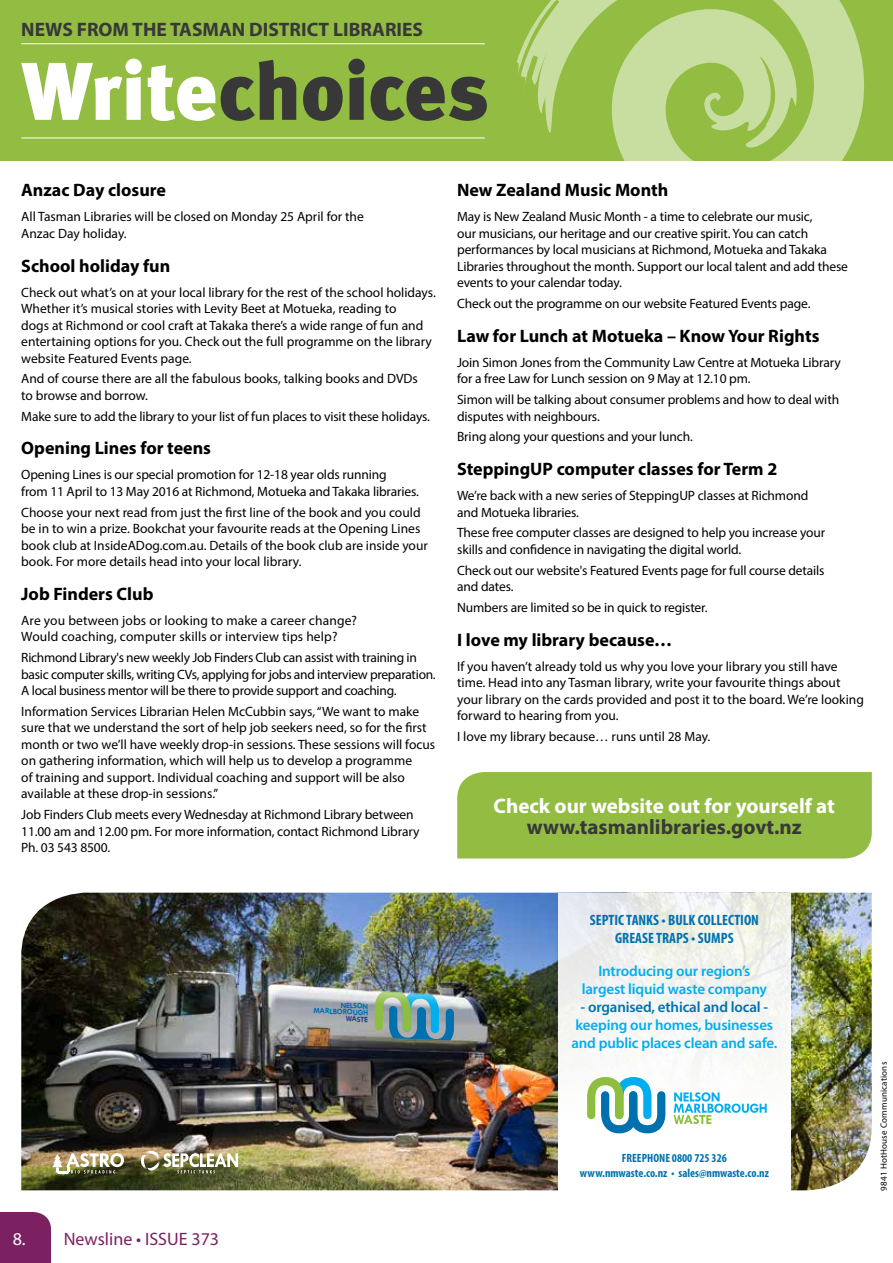
<style>
.page{position:relative;width:893px;height:1263px;background:#fff}
.page>*{position:absolute;margin:0;border:0;box-sizing:border-box;transform-origin:0 0}
.t1{font:900 81.6px "Meta Plus";color:#383839}
.t2{font:700 21px "Myriad Pro";color:#fff}
.t3{font:700 21px "Myriad Pro";color:#383839}
.t4{font:700 19.5px "Myriad Pro";color:#383839}
.t5{font:700 18px "Myriad Pro";color:#000}
.t6{font:18px "Myriad Pro";color:#7b2162}
.t7{font:600 15px/18px "Myriad Pro";letter-spacing:-.01em;color:#00aeef;text-align:center}
.t8{font:700 condensed 15px/18px "Myriad Pro";color:#0071ae;text-align:center}
.t9{font:600 15px "Myriad Pro";letter-spacing:-.01em;color:#0071ae}
.t10{font:13.5px/16.5px "Myriad Pro";letter-spacing:-.01em;color:#000}
.t11{font:13.5px/16.5px "Myriad Pro";letter-spacing:.01em;color:#000}
.t12{font:700 condensed 12px/14.4px "Myriad Pro";color:#0071ae;text-align:center}
.t13{font:9px "Myriad Pro";letter-spacing:.02em;color:#000}
.t14{font:700 8.1px/6.6px "Tw Cen";color:#0071ae;text-align:right}
.t15{font:700 8.1px "Tw Cen";color:#25408f}
.s1{color:#fff}
</style>
<div class="page">
<div style="left:0;top:1212px;width:51px;height:51px;background:#7b2162"></div>
<img style="left:21px;top:893px;width:478px;height:297px">
<img style="left:499px;top:893px;width:373px;height:297px">
<img style="left:371px;top:989px;width:87px;height:53px">
<div style="left:558px;top:893px;width:232px;height:297px;background:linear-gradient(to bottom,#ebede9,#fff)"></div>
<svg style="left:583px;top:1073px;width:184px;height:64px"></svg>
<svg style="left:52px;top:1153px;width:72px;height:20px"></svg>
<img style="left:141px;top:1150px;width:97px;height:23px">
<div style="left:0;top:0;width:893px;height:160px;background:#93bc43"></div>
<hr style="left:21px;top:138px;width:464px;height:1px;background:#fff">
<hr style="left:21px;top:43px;width:464px;height:1px;background:#fff">
<svg style="left:517px;top:0;width:351px;height:161px;fill:#c8dda0"></svg>
<div style="left:457px;top:772px;width:415px;height:86px;background:#93bc43"></div>
<h3 class="t4" style="left:21px;top:17px;width:403px">NEWS FROM THE TASMAN DISTRICT LIBRARIES</h3>
<h1 class="t1" style="left:21px;top:44px;width:468px"><span class="s1">Write</span>choices</h1>
<h3 class="t5" style="left:21px;top:179px;width:146px">Anzac Day closure</h3>
<p class="t10" style="left:21px;top:208px;width:344px">All Tasman Libraries will be closed on Monday 25 April for the<br>Anzac Day holiday.</p>
<h3 class="t5" style="left:21px;top:254px;width:150px">School holiday fun</h3>
<p class="t10" style="left:21px;top:284px;width:416px">Check out what’s on at your local library for the rest of the school holidays.<br>Whether it’s musical stories with Levity Beet at Motueka, reading to<br>dogs at Richmond or cool craft at Takaka there’s a wide range of fun and entertaining options for you. Check out the full programme on the library website Featured Events page.</p>
<p class="t10" style="left:21px;top:370px;width:398px">And of course there are all the fabulous books, talking books and DVDs to browse and borrow.</p>
<p class="t10" style="left:21px;top:408px;width:410px">Make sure to add the library to your list of fun places to visit these holidays.</p>
<h3 class="t5" style="left:21px;top:437px;width:191px">Opening Lines for teens</h3>
<p class="t10" style="left:21px;top:466px;width:399px">Opening Lines is our special promotion for 12-18 year olds running<br>from 11 April to 13 May 2016 at Richmond, Motueka and Takaka libraries.</p>
<p class="t10" style="left:21px;top:504px;width:408px">Choose your next read from just the first line of the book and you could be in to win a prize. Bookchat your favourite reads at the Opening Lines book club at InsideADog.com.au. Details of the book club are inside your book. For more details head into your local library.</p>
<h3 class="t5" style="left:21px;top:582px;width:134px">Job Finders Club</h3>
<p class="t11" style="left:21px;top:612px;width:337px">Are you between jobs or looking to make a career change?<br>Would coaching, computer skills or interview tips help?</p>
<p class="t10" style="left:21px;top:649px;width:416px">Richmond Library's new weekly Job Finders Club can assist with training in basic computer skills, writing CVs, applying for jobs and interview preparation.<br>A local business mentor will be there to provide support and coaching.</p>
<p class="t10" style="left:21px;top:703px;width:415px">Information Services Librarian Helen McCubbin says, “We want to make sure that we understand the sort of help job seekers need, so for the first month or two we’ll have weekly drop-in sessions. These sessions will focus on gathering information, which will help us to develop a programme<br>of training and support. Individual coaching and support will be also available at these drop-in sessions.”</p>
<p class="t10" style="left:21px;top:806px;width:400px">Job Finders Club meets every Wednesday at Richmond Library between<br>11.00 am and 12.00 pm. For more information, contact Richmond Library<br>Ph. 03 543 8500.</p>
<h3 class="t5" style="left:457px;top:179px;width:213px">New Zealand Music Month</h3>
<p class="t10" style="left:457px;top:208px;width:392px">May is New Zealand Music Month - a time to celebrate our music,<br>our musicians, our heritage and our creative spirit. You can catch performances by local musicians at Richmond, Motueka and Takaka Libraries throughout the month. Support our local talent and add these events to your calendar today.</p>
<p class="t10" style="left:457px;top:295px;width:355px">Check out the programme on our website Featured Events page.</p>
<h3 class="t5" style="left:457px;top:324px;width:364px">Law for Lunch at Motueka – Know Your Rights</h3>
<p class="t10" style="left:457px;top:354px;width:385px">Join Simon Jones from the Community Law Centre at Motueka Library for a free Law for Lunch session on 9 May at 12.10 pm.</p>
<p class="t10" style="left:457px;top:391px;width:384px">Simon will be talking about consumer problems and how to deal with disputes with neighbours.</p>
<p class="t10" style="left:457px;top:428px;width:237px">Bring along your questions and your lunch.</p>
<h3 class="t5" style="left:457px;top:457px;width:322px">SteppingUP computer classes for Term 2</h3>
<p class="t10" style="left:457px;top:487px;width:353px">We’re back with a new series of SteppingUP classes at Richmond and Motueka libraries.</p>
<p class="t10" style="left:457px;top:524px;width:370px">These free computer classes are designed to help you increase your skills and confidence in navigating the digital world.</p>
<p class="t10" style="left:457px;top:562px;width:369px">Check out our website's Featured Events page for full course details and dates.</p>
<p class="t10" style="left:457px;top:599px;width:252px">Numbers are limited so be in quick to register.</p>
<h3 class="t5" style="left:457px;top:628px;width:217px">I love my library because…</h3>
<p class="t10" style="left:457px;top:658px;width:408px">If you haven’t already told us why you love your library you still have time. Head into any Tasman library, write your favourite things about your library on the cards provided and post it to the board. We’re looking forward to hearing from you.</p>
<p class="t10" style="left:457px;top:728px;width:255px">I love my library because… runs until 28 May.</p>
<h2 class="t2" style="left:494px;top:792px;width:343px">Check our website out for yourself at</h2>
<h2 class="t3" style="left:527px;top:813px;width:277px">www.tasmanlibraries.govt.nz</h2>
<h3 class="t6" style="left:13px;top:1227px;width:208px"><span class="s1">8.</span> Newsline • ISSUE 373</h3>
<p class="t14" style="left:314px;top:1000px;width:56px;rotate:3deg">NELSON<br>MARLBOROUGH</p>
<p class="t15" style="left:346px;top:1013px;width:24px;rotate:3deg">WASTE</p>
<p class="t8" style="left:590px;top:910px;width:171px">SEPTIC TANKS • BULK COLLECTION<br>GREASE TRAPS • SUMPS</p>
<p class="t7" style="left:582px;top:962px;width:187px">Introducing our region’s largest liquid waste company</p>
<p class="t9" style="left:580px;top:998px;width:189px">- organised, ethical and local -</p>
<p class="t7" style="left:571px;top:1016px;width:208px;text-align:left">keeping our homes, businesses and public places clean and safe.</p>
<p class="t12" style="left:580px;top:1151px;width:190px">FREEPHONE 0800 725 326 www.nmwaste.co.nz • sales@nmwaste.co.nz</p>
<p class="t13" style="left:878px;top:1191px;width:130px;rotate:-90deg">9841 HotHouse Communications</p>
</div>
